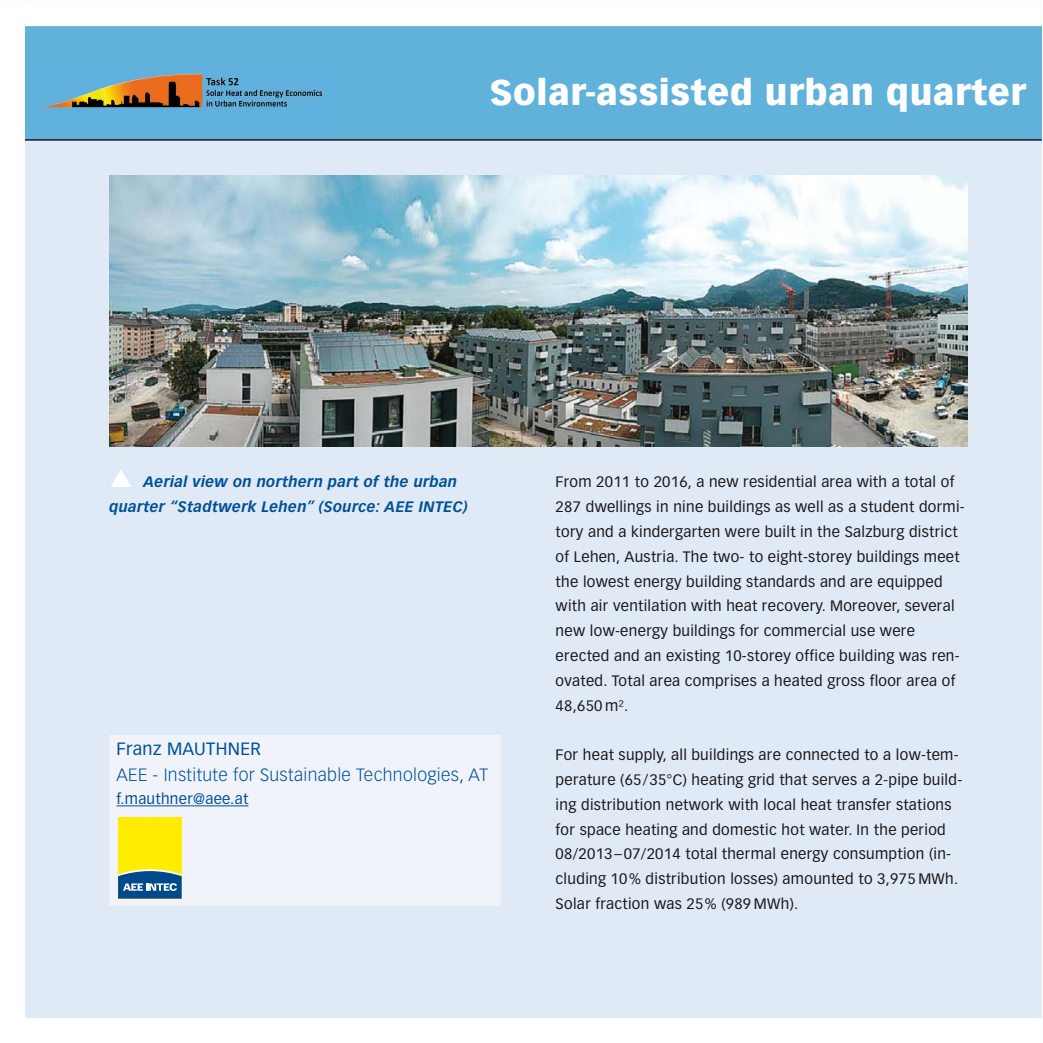
<style>
.page{position:relative;width:1043px;height:1043px;background:#fff}
.page>*{position:absolute;margin:0;border:0;box-sizing:border-box;transform-origin:0 0}
.t1{font:900 35px "Vectora LH";letter-spacing:.02em;color:#fff}
.t2{font:300 17.5px "Vectora LH";letter-spacing:.02em;color:#005097}
.t3{font:17.5px "Vectora LH";letter-spacing:.02em;color:#005097}
.t4{font:14.88px/24.8px "Vectora LH";letter-spacing:.025em;color:#1a171b}
.t5{font:italic 700 14.88px/24.8px "Vectora LH";letter-spacing:.02em;color:#005097}
.t6{font:14.88px "Vectora LH";letter-spacing:.025em;color:#005097}
</style>
<div class="page">
<div style="left:0;top:1px;width:1042px;height:1042px;background:#dfeaf6"></div>
<div style="left:109px;top:735px;width:392px;height:26px;background:#f0f4fa"></div>
<div style="left:109px;top:761px;width:392px;height:26px;background:#f0f4fa"></div>
<div style="left:109px;top:787px;width:392px;height:25px;background:#f0f4fa"></div>
<hr style="left:117px;top:806px;width:131px;height:1px;background:#005097">
<div style="left:109px;top:812px;width:392px;height:94px;background:#f0f4fa"></div>
<div style="left:25px;top:1018px;width:1017px;height:25px;background:#fff"></div>
<div style="left:0;top:1px;width:25px;height:1042px;background:#fff"></div>
<div style="left:0;top:1px;width:1042px;height:139px;background:#60b2db"></div>
<div style="left:25px;top:1px;width:1017px;height:25px;background:#fff"></div>
<hr style="left:25px;top:140px;width:1017px;height:1px;background:#1a171b">
<div style="left:0;top:1px;width:25px;height:139px;background:#fff"></div>
<img style="left:43px;top:73px;width:280px;height:35px">
<img style="left:109px;top:176px;width:858px;height:271px">
<div style="left:118px;top:817px;width:64px;height:82px;background:#ffec00"></div>
<svg style="left:118px;top:869px;width:64px;height:30px;background:#427794"></svg>
<h1 class="t1" style="left:490px;top:79px;width:538px">So lar-as sisted ur ban quar ter</h1>
<p class="t5" style="left:109px;top:471px;width:360px;text-indent:34px">Ae rial view on northern part of the ur ban quar ter “Stadtwerk Lehen” (Source: AEE INTEC)</p>
<p class="t3" style="left:117px;top:742px;width:146px">Franz MAUTHNER</p>
<p class="t2" style="left:117px;top:767px;width:373px">AEE - In sti tute for Sus tain able Tech nol o gies, AT</p>
<p class="t6" style="left:117px;top:793px;width:133px">f.mauthner@aee.at</p>
<p class="t4" style="left:556px;top:471px;width:411px">From 2011 to 2016, a new res i den tial area with a to tal of 287 dwell ings in nine build ings as well as a stu dent dor mi - tory and a kin der gar ten were built in the Salzburg dis trict of Lehen, Aus tria. The two- to eight-storey build ings meet the low est en ergy build ing stan dards and are equipped with air ven ti la tion with heat re cov ery. More over, sev eral new low-en ergy build ings for com mer cial use were erected and an ex ist ing 10-storey of fice build ing was ren - o vated. To tal area com prises a heated gross floor area of 48,650 m².</p>
<p class="t4" style="left:556px;top:744px;width:408px">For heat sup ply, all build ings are con nected to a low-tem - per a ture (65/35°C) heat ing grid that serves a 2-pipe build - ing dis tri bu tion net work with lo cal heat trans fer sta tions for space heat ing and do mes tic hot wa ter. In the pe riod 08/2013–07/2014 to tal ther mal en ergy con sump tion (in - clud ing 10% dis tri bu tion losses) amounted to 3,975 MWh.<br>So lar frac tion was 25% (989 MWh).</p>
</div>
